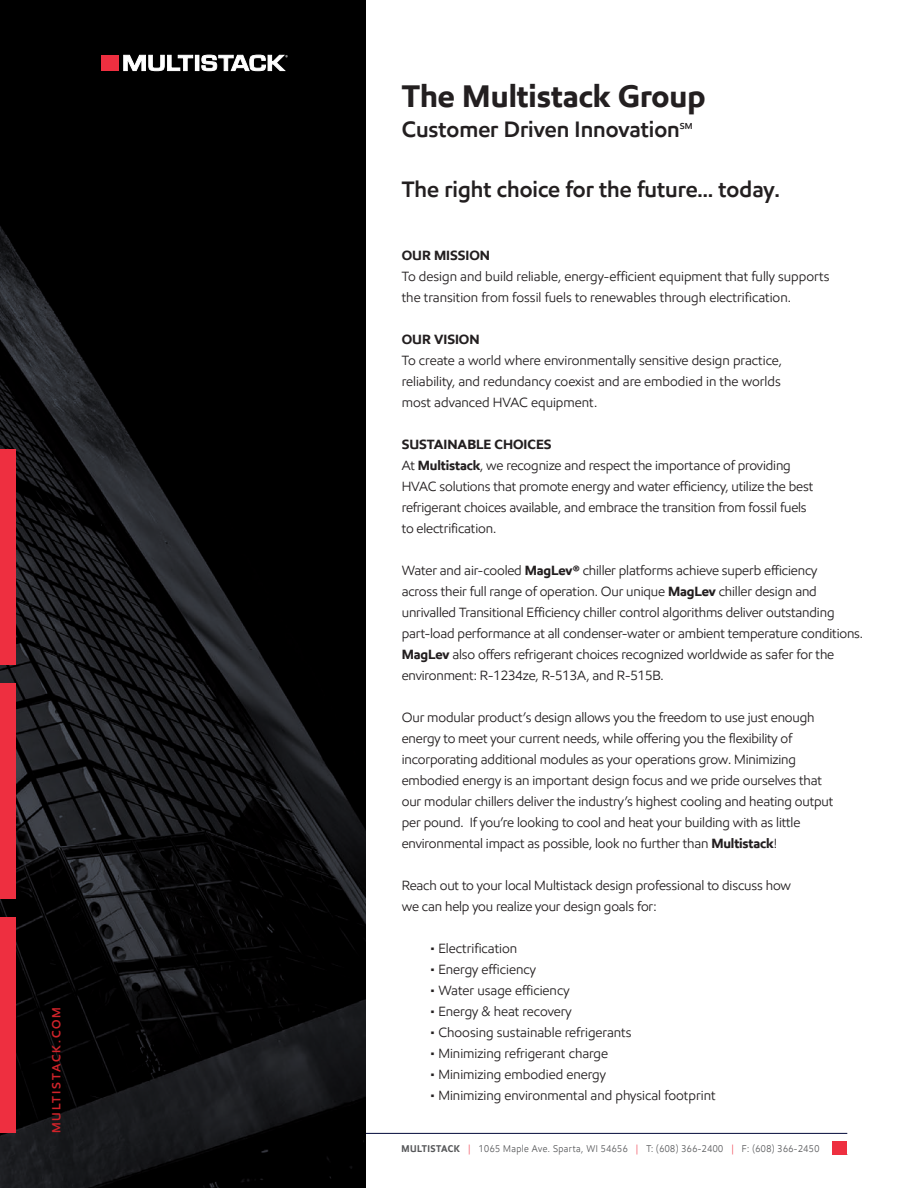
<style>
.page{position:relative;width:918px;height:1188px;background:#fff}
.page>*{position:absolute;margin:0;border:0;box-sizing:border-box;transform-origin:0 0}
.t1{font:700 31.5px "E Mprint";color:#231f20}
.t2{font:600 22.5px "E Mprint";color:#231f20}
.t3{font:13.5px/21px "E Mprint";letter-spacing:-.01em;color:#231f20}
.t4{font:700 13.5px "E Mprint";color:#231f20}
.t5{font:600 12px "E Mprint";letter-spacing:.16em;color:#d1232a}
.CC{font:9.9px "E Mprint";letter-spacing:.05em;color:#57585a;scale:.91 1}
.t6{font:600 8.7px "E Mprint";color:#231f20}
.s1{font-weight:700}
.s2{color:#ee2f40}
</style>
<div class="page">
<hr style="left:70px;top:1133px;width:777px;height:1px;background:#000939">
<hr style="left:832px;top:1141px;width:4px;height:13px;background:#ee2f40">
<div style="left:837px;top:1141px;width:5px;height:13px;background:#ee2f40"></div>
<hr style="left:843px;top:1141px;width:4px;height:13px;background:#ee2f40">
<img style="left:0;top:0;width:365px;height:1188px">
<div style="left:0;top:449px;width:15px;height:216px;background:#ee2f40"></div>
<div style="left:0;top:683px;width:15px;height:216px;background:#ee2f40"></div>
<div style="left:0;top:917px;width:15px;height:216px;background:#ee2f40"></div>
<svg style="left:123px;top:55px;width:70px;height:16px"></svg>
<div style="left:101px;top:55px;width:5px;height:16px;background:#ee2f40"></div>
<div style="left:108px;top:55px;width:5px;height:16px;background:#ee2f40"></div>
<div style="left:114px;top:55px;width:5px;height:16px;background:#ee2f40"></div>
<svg style="left:201px;top:55px;width:87px;height:16px"></svg>
<p class="t5" style="left:49px;top:1133px;width:128px;rotate:-90deg">MULTISTACK.COM</p>
<p class="t1" style="left:402px;top:76px;width:305px">The Multistack Group</p>
<p class="t2" style="left:402px;top:115px;width:280px">Customer Driven Innovation</p>
<p class="t6" style="left:680px;top:120px;width:14px">SM</p>
<p class="t2" style="left:402px;top:175px;width:380px">The right choice for the future… today.</p>
<p class="t4" style="left:402px;top:247px;width:90px">OUR MISSION</p>
<p class="t3" style="left:402px;top:266px;width:429px">To design and build reliable, energy-efficient equipment that fully supports the transition from fossil fuels to renewables through electrification.</p>
<p class="t4" style="left:402px;top:331px;width:79px">OUR VISION</p>
<p class="t3" style="left:402px;top:350px;width:382px;text-align:justify">To create a world where environmentally sensitive design practice, reliability, and redundancy coexist and are embodied in the worlds most advanced HVAC equipment.</p>
<p class="t4" style="left:402px;top:436px;width:151px">SUSTAINABLE CHOICES</p>
<p class="t3" style="left:402px;top:455px;width:413px">At <span class="s1">Multistack</span>, we recognize and respect the importance of providing HVAC solutions that promote energy and water efficiency, utilize the best refrigerant choices available, and embrace the transition from fossil fuels to electrification.</p>
<p class="t3" style="left:402px;top:560px;width:463px">Water and air-cooled <span class="s1">MagLev®</span> chiller platforms achieve superb efficiency<br>across their full range of operation. Our unique <span class="s1">MagLev</span> chiller design and unrivalled Transitional Efficiency chiller control algorithms deliver outstanding part-load performance at all condenser-water or ambient temperature conditions.<br><span class="s1">MagLev</span> also offers refrigerant choices recognized worldwide as safer for the environment: R-1234ze, R-513A, and R-515B.</p>
<p class="t3" style="left:402px;top:707px;width:433px">Our modular product’s design allows you the freedom to use just enough energy to meet your current needs, while offering you the flexibility of incorporating additional modules as your operations grow. Minimizing embodied energy is an important design focus and we pride ourselves that our modular chillers deliver the industry’s highest cooling and heating output per pound. If you’re looking to cool and heat your building with as little environmental impact as possible, look no further than <span class="s1">Multistack</span>!</p>
<p class="t3" style="left:402px;top:875px;width:391px">Reach out to your local Multistack design professional to discuss how we can help you realize your design goals for:</p>
<p class="t3" style="left:430px;top:938px;width:89px">• Electrification</p>
<p class="t3" style="left:430px;top:959px;width:107px">• Energy efficiency</p>
<p class="t3" style="left:430px;top:980px;width:141px">• Water usage efficiency</p>
<p class="t3" style="left:430px;top:1001px;width:143px">• Energy &amp; heat recovery</p>
<p class="t3" style="left:430px;top:1022px;width:203px">• Choosing sustainable refrigerants</p>
<p class="t3" style="left:430px;top:1043px;width:179px">• Minimizing refrigerant charge</p>
<p class="t3" style="left:430px;top:1064px;width:177px">• Minimizing embodied energy</p>
<p class="t3" style="left:430px;top:1085px;width:287px">• Minimizing environmental and physical footprint</p>
<p class="CC" style="left:402px;top:1142px;width:461px"><span class="s1">MULTISTACK</span> <span class="s2">|</span> 1065 Maple Ave. Sparta, WI 54656 <span class="s2">|</span> T: (608) 366-2400 <span class="s2">|</span> F: (608) 366-2450</p>
</div>
